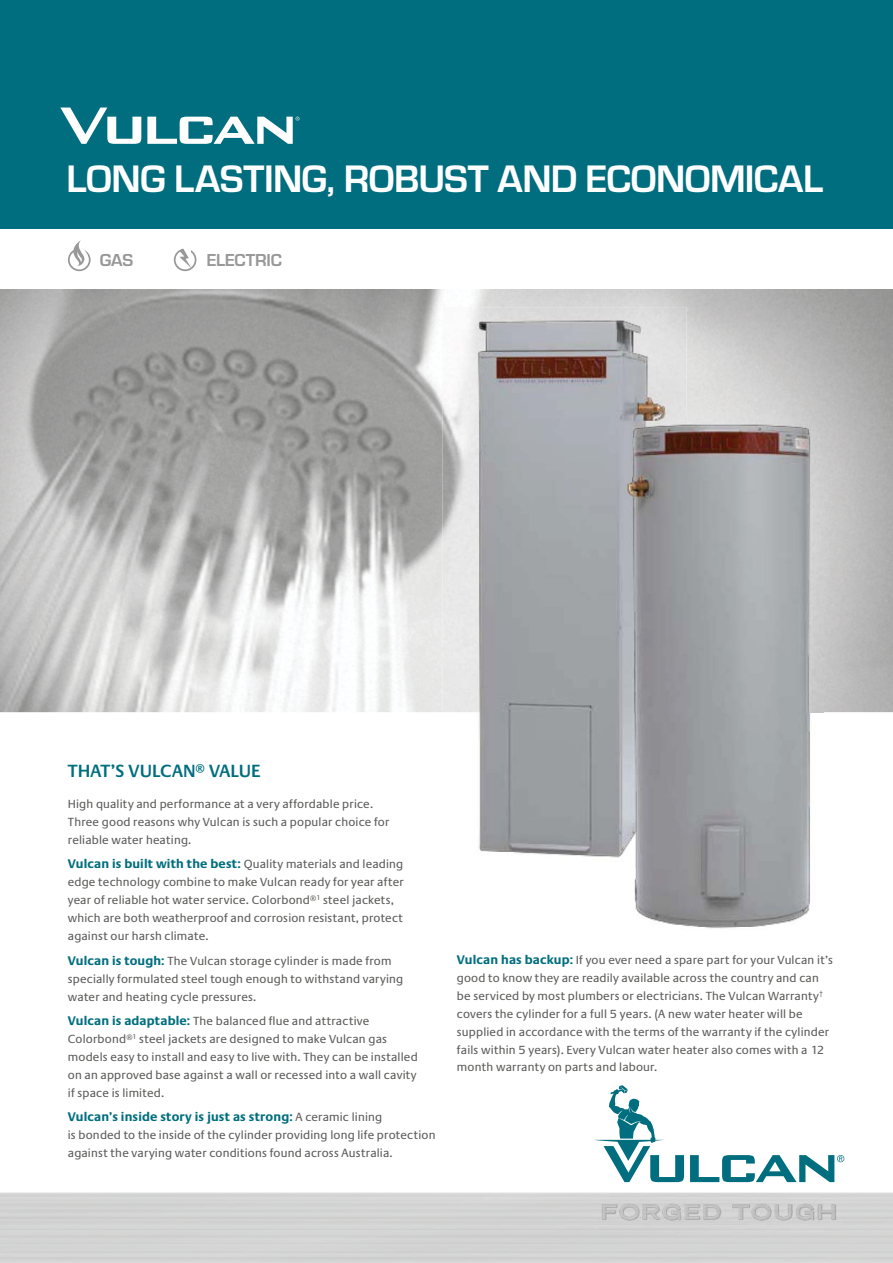
<style>
.page{position:relative;width:893px;height:1263px;background:#fff}
.page>*{position:absolute;margin:0;border:0;box-sizing:border-box;transform-origin:0 0}
.t1{font:700 39.75px "Eurostile";letter-spacing:-.015em;color:#fff}
.t2{font:600 18px "Praxis LT Pro";color:#006e7e}
.t3{font:700 18px "Eurostile";letter-spacing:-.01em;color:#999898}
.t4{font:700 12.75px "Praxis LT Pro";letter-spacing:.01em;color:#006e7e}
.t5{font:12px/18px "Praxis LT Pro";letter-spacing:.015em;color:#5d5d5c}
.s1{font-weight:700;font-size:12.75px;color:#006e7e}
.s2{font-weight:400;font-size:12px;color:#5d5d5c}
</style>
<div class="page">
<img style="left:0;top:289px;width:892px;height:423px">
<div style="left:0;top:0;width:892px;height:230px;background:#006e7e"></div>
<div style="left:0;top:229px;width:892px;height:60px;background:#fff"></div>
<svg style="left:594px;top:1085px;width:90px;height:97px"></svg>
<svg style="left:690px;top:1155px;width:154px;height:27px"></svg>
<svg style="left:60px;top:108px;width:81px;height:36px"></svg>
<svg style="left:147px;top:117px;width:152px;height:27px"></svg>
<img style="left:443px;top:307px;width:243px;height:551px">
<img style="left:619px;top:414px;width:204px;height:515px">
<svg style="left:68px;top:240px;width:23px;height:31px"></svg>
<svg style="left:174px;top:249px;width:22px;height:22px"></svg>
<img style="left:594px;top:1194px;width:247px;height:38px">
<h1 class="t1" style="left:66px;top:156px;width:758px">LONG LASTING, ROBUST AND ECONOMICAL</h1>
<h2 class="t3" style="left:100px;top:249px;width:35px">GAS</h2>
<h2 class="t3" style="left:207px;top:249px;width:77px">ELECTRIC</h2>
<h2 class="t2" style="left:68px;top:760px;width:194px">THAT’S VULCAN<sup>®</sup> VALUE</h2>
<p class="t5" style="left:68px;top:796px;width:323px">High quality and performance at a very affordable price.<br>Three good reasons why Vulcan is such a popular choice for reliable water heating.</p>
<p class="t5" style="left:68px;top:856px;width:337px"><span class="s1">Vulcan is built with the best:</span> Quality materials and leading edge technology combine to make Vulcan ready for year after year of reliable hot water service. Colorbond<sup>®1</sup> steel jackets, which are both weatherproof and corrosion resistant, protect against our harsh climate.</p>
<p class="t5" style="left:68px;top:953px;width:337px"><span class="s1">Vulcan is tough:</span> The Vulcan storage cylinder is made from specially formulated steel tough enough to withstand varying water and heating cycle pressures.</p>
<p class="t5" style="left:68px;top:1013px;width:351px"><span class="s1">Vulcan is adaptable:</span> The balanced flue and attractive Colorbond<sup>®1</sup> steel jackets are designed to make Vulcan gas models easy to install and easy to live with. They can be installed on an approved base against a wall or recessed into a wall cavity if space is limited.</p>
<p class="t4" style="left:68px;top:1112px;width:316px">Vulcan’s inside story is just as strong: <span class="s2">A ceramic lining</span></p>
<p class="t5" style="left:68px;top:1128px;width:369px">is bonded to the inside of the cylinder providing long life protection against the varying water conditions found across Australia.</p>
<p class="t5" style="left:457px;top:952px;width:378px"><span class="s1">Vulcan has backup:</span> If you ever need a spare part for your Vulcan it’s good to know they are readily available across the country and can be serviced by most plumbers or electricians. The Vulcan Warranty<sup>† </sup>covers the cylinder for a full 5 years. (A new water heater will be supplied in accordance with the terms of the warranty if the cylinder fails within 5 years). Every Vulcan water heater also comes with a 12</p>
<p class="t5" style="left:457px;top:1059px;width:202px">month warranty on parts and labour.</p>
</div>
